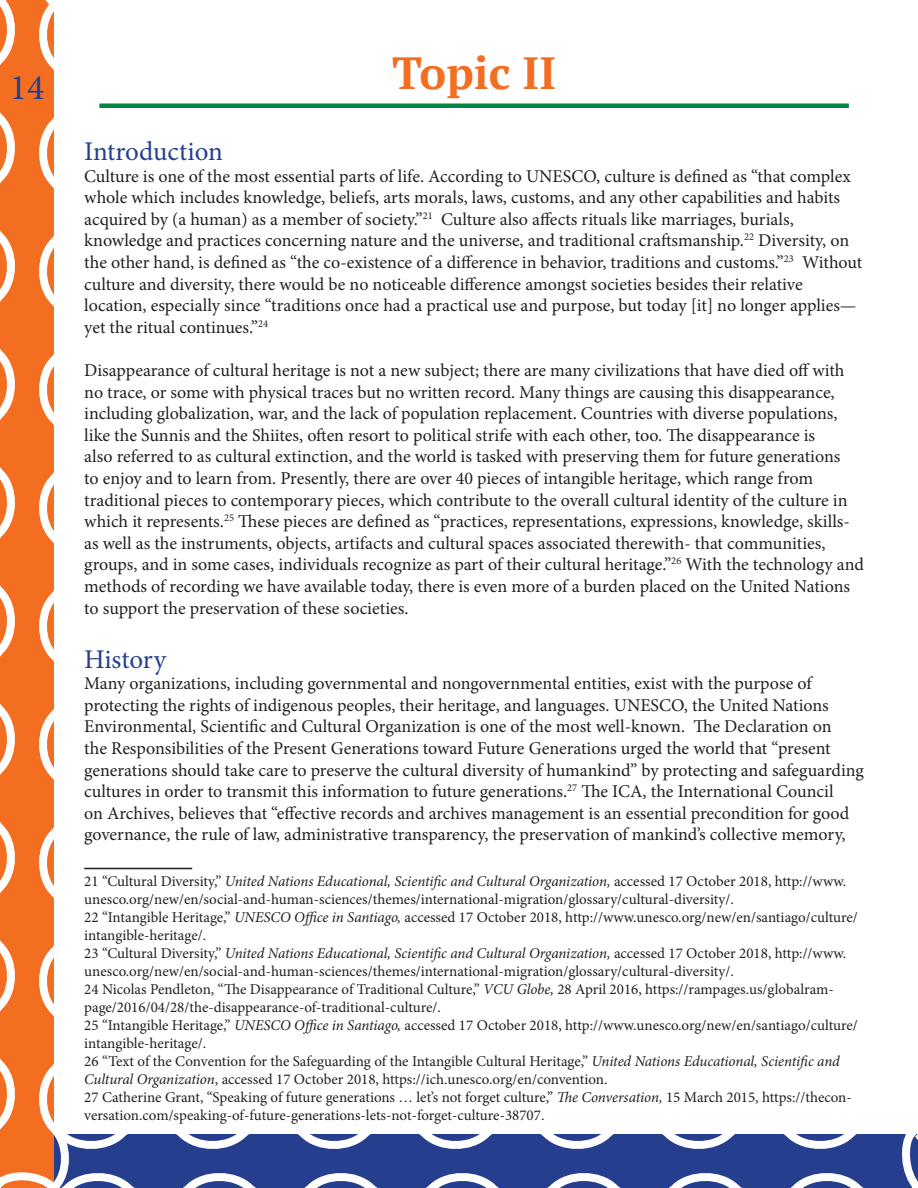
<style>
.page{position:relative;width:918px;height:1188px;background:#fff}
.page>*{position:absolute;margin:0;border:0;box-sizing:border-box;transform-origin:0 0}
.t1{font:700 45px "PT Serif";color:#f36e21}
.t2{font:36px "Minion Pro";color:#253f8e}
.t3{font:27px "Minion Pro";letter-spacing:-.005em;color:#253f8e}
.t4{font:18px/21.6px "Minion Pro";color:#231f20}
.t5{font:15px/18px "Minion Pro";color:#231f20}
.s1{font-style:italic}
</style>
<div class="page">
<svg style="left:80px;top:1134px;width:827px;height:54px;background:#485da0"></svg>
<svg style="left:907px;top:1134px;width:11px;height:54px"></svg>
<svg style="left:0;top:0;width:80px;height:1188px"></svg>
<hr style="left:84px;top:868px;width:108px;height:1px;background:#231f20">
<div style="left:99px;top:103px;width:750px;height:5px;background:#028743"></div>
<h2 class="t2" style="left:10px;top:63px;width:36px">14</h2>
<p class="t1" style="left:392px;top:43px;width:165px">Topic II</p>
<p class="t3" style="left:84px;top:133px;width:140px">Introduction</p>
<p class="t4" style="left:84px;top:165px;width:780px">Culture is one of the most essential parts of life. According to UNESCO, culture is defined as “that complex whole which includes knowledge, beliefs, arts morals, laws, customs, and any other capabilities and habits acquired by (a human) as a member of society.”<sup>21</sup> Culture also affects rituals like marriages, burials, knowledge and practices concerning nature and the universe, and traditional craftsmanship.<sup>22</sup> Diversity, on the other hand, is defined as “the co-existence of a difference in behavior, traditions and customs.”<sup>23</sup> Without culture and diversity, there would be no noticeable difference amongst societies besides their relative location, especially since “traditions once had a practical use and purpose, but today [it] no longer applies— yet the ritual continues.”<sup>24</sup></p>
<p class="t4" style="left:84px;top:360px;width:781px">Disappearance of cultural heritage is not a new subject; there are many civilizations that have died off with no trace, or some with physical traces but no written record. Many things are causing this disappearance, including globalization, war, and the lack of population replacement. Countries with diverse populations, like the Sunnis and the Shiites, often resort to political strife with each other, too. The disappearance is<br>also referred to as cultural extinction, and the world is tasked with preserving them for future generations<br>to enjoy and to learn from. Presently, there are over 40 pieces of intangible heritage, which range from traditional pieces to contemporary pieces, which contribute to the overall cultural identity of the culture in which it represents.<sup>25</sup> These pieces are defined as “practices, representations, expressions, knowledge, skills&shy;as well as the instruments, objects, artifacts and cultural spaces associated therewith- that communities, groups, and in some cases, individuals recognize as part of their cultural heritage.”<sup>26</sup> With the technology and methods of recording we have available today, there is even more of a burden placed on the United Nations to support the preservation of these societies.</p>
<p class="t3" style="left:84px;top:641px;width:83px">History</p>
<p class="t4" style="left:84px;top:673px;width:781px">Many organizations, including governmental and nongovernmental entities, exist with the purpose of protecting the rights of indigenous peoples, their heritage, and languages. UNESCO, the United Nations Environmental, Scientific and Cultural Organization is one of the most well-known. The Declaration on<br>the Responsibilities of the Present Generations toward Future Generations urged the world that “present generations should take care to preserve the cultural diversity of humankind” by protecting and safeguarding cultures in order to transmit this information to future generations.<sup>27</sup> The ICA, the International Council<br>on Archives, believes that “effective records and archives management is an essential precondition for good governance, the rule of law, administrative transparency, the preservation of mankind’s collective memory,</p>
<p class="t5" style="left:84px;top:873px;width:763px">21 “Cultural Diversity,” <span class="s1">United Nations Educational, Scientific and Cultural Organization,</span> accessed 17 October 2018, http://www. unesco.org/new/en/social-and-human-sciences/themes/international-migration/glossary/cultural-diversity/.</p>
<p class="t5" style="left:84px;top:909px;width:775px">22 “Intangible Heritage,” <span class="s1">UNESCO Office in Santiago,</span> accessed 17 October 2018, http://www.unesco.org/new/en/santiago/culture/ intangible-heritage/.</p>
<p class="t5" style="left:84px;top:945px;width:763px">23 “Cultural Diversity,” <span class="s1">United Nations Educational, Scientific and Cultural Organization,</span> accessed 17 October 2018, http://www. unesco.org/new/en/social-and-human-sciences/themes/international-migration/glossary/cultural-diversity/.</p>
<p class="t5" style="left:84px;top:981px;width:751px">24 Nicolas Pendleton, “The Disappearance of Traditional Culture,” <span class="s1">VCU Globe,</span> 28 April 2016, https://rampages.us/globalram&shy;page/2016/04/28/the-disappearance-of-traditional-culture/.</p>
<p class="t5" style="left:84px;top:1017px;width:775px">25 “Intangible Heritage,” <span class="s1">UNESCO Office in Santiago,</span> accessed 17 October 2018, http://www.unesco.org/new/en/santiago/culture/ intangible-heritage/.</p>
<p class="t5" style="left:84px;top:1053px;width:757px">26 “Text of the Convention for the Safeguarding of the Intangible Cultural Heritage,” <span class="s1">United Nations Educational, Scientific and<br>Cultural Organization</span>, accessed 17 October 2018, https://ich.unesco.org/en/convention.</p>
<p class="t5" style="left:84px;top:1089px;width:769px">27 Catherine Grant, “Speaking of future generations … let’s not forget culture,” <span class="s1">The Conversation,</span> 15 March 2015, https://thecon&shy;versation.com/speaking-of-future-generations-lets-not-forget-culture-38707.</p>
</div>
